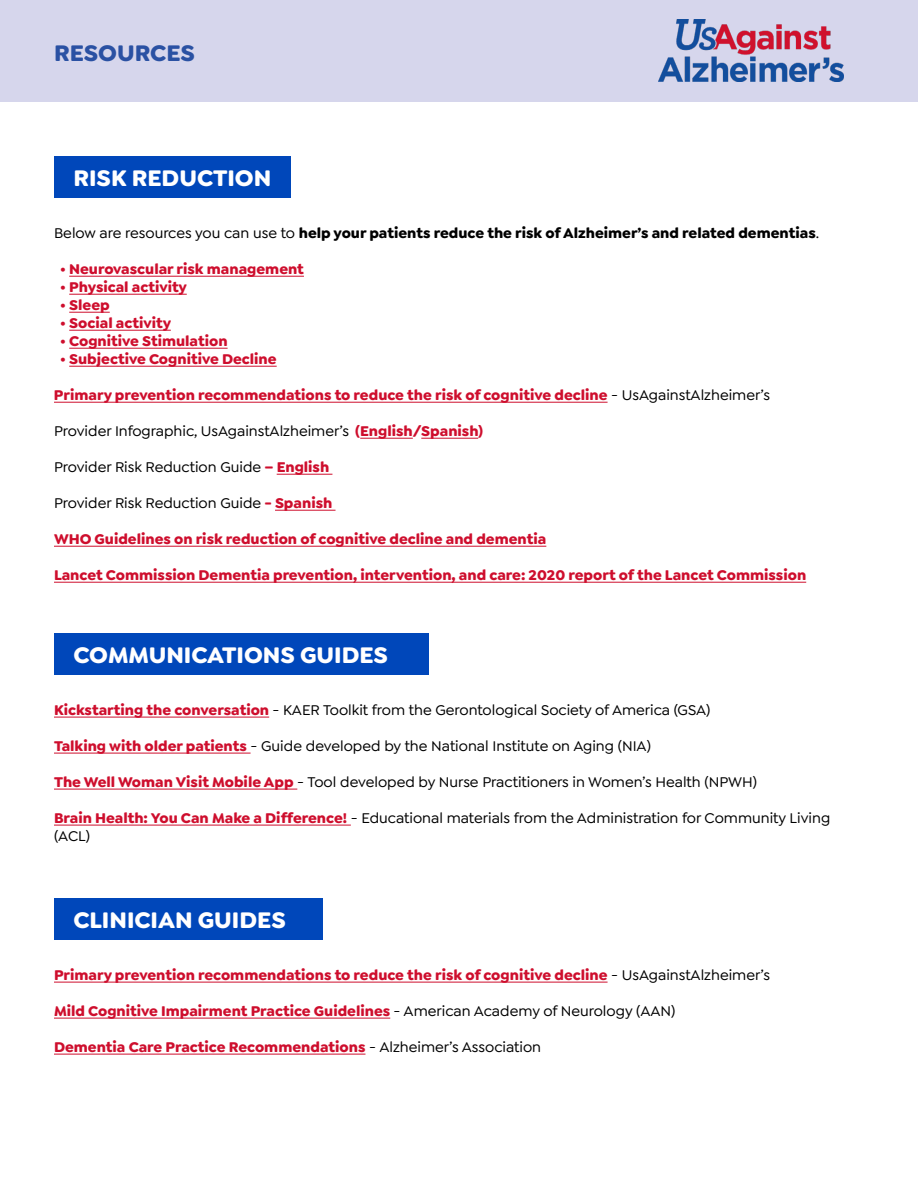
<style>
.page{position:relative;width:918px;height:1188px;background:#fff}
.page>*{position:absolute;margin:0;border:0;box-sizing:border-box;transform-origin:0 0}
.t1{font:700 24px "Goldplay";color:#fff}
.t2{font:700 24px "Goldplay";color:#2a51a3}
.t3{font:700 15px "Goldplay";color:#ce0e2d}
.t4{font:500 15px/18px "Goldplay";color:#000}
.t5{font:700 15px "Goldplay";color:#000}
.s1{font-weight:500}
.s2{font-weight:500;color:#000}
.s3{font-weight:700;color:#ce0e2d}
</style>
<div class="page">
<div style="left:0;top:0;width:918px;height:101px;background:#d6d6ec"></div>
<div style="left:54px;top:633px;width:375px;height:42px;background:#0047ba"></div>
<div style="left:54px;top:898px;width:269px;height:42px;background:#0047ba"></div>
<hr style="left:54px;top:717px;width:215px;height:1px;background:#ce0e2d">
<hr style="left:54px;top:753px;width:197px;height:1px;background:#ce0e2d">
<hr style="left:54px;top:789px;width:243px;height:1px;background:#ce0e2d">
<hr style="left:54px;top:825px;width:297px;height:1px;background:#ce0e2d">
<hr style="left:54px;top:982px;width:554px;height:1px;background:#ce0e2d">
<hr style="left:54px;top:1018px;width:336px;height:1px;background:#ce0e2d">
<hr style="left:54px;top:1054px;width:312px;height:1px;background:#ce0e2d">
<img style="left:658px;top:20px;width:185px;height:61px">
<div style="left:54px;top:156px;width:236px;height:42px;background:#0047ba"></div>
<hr style="left:69px;top:276px;width:235px;height:1px;background:#ce0e2d">
<hr style="left:69px;top:294px;width:118px;height:1px;background:#ce0e2d">
<hr style="left:69px;top:312px;width:41px;height:1px;background:#ce0e2d">
<hr style="left:69px;top:330px;width:102px;height:1px;background:#ce0e2d">
<hr style="left:69px;top:348px;width:159px;height:1px;background:#ce0e2d">
<hr style="left:69px;top:366px;width:208px;height:1px;background:#ce0e2d">
<hr style="left:54px;top:402px;width:554px;height:1px;background:#ce0e2d">
<hr style="left:360px;top:438px;width:53px;height:1px;background:#ce0e2d">
<hr style="left:421px;top:438px;width:57px;height:1px;background:#ce0e2d">
<hr style="left:277px;top:474px;width:55px;height:1px;background:#ce0e2d">
<hr style="left:275px;top:510px;width:61px;height:1px;background:#ce0e2d">
<hr style="left:54px;top:546px;width:492px;height:1px;background:#ce0e2d">
<hr style="left:54px;top:582px;width:752px;height:1px;background:#ce0e2d">
<h1 class="t2" style="left:54px;top:37px;width:143px">RESOURCES</h1>
<h1 class="t1" style="left:73px;top:162px;width:199px">RISK REDUCTION</h1>
<p class="t5" style="left:54px;top:224px;width:767px"><span class="s1">Below are resources you can use to</span> help your patients reduce the risk of Alzheimer’s and related dementias<span class="s1">.</span></p>
<p class="t3" style="left:60px;top:260px;width:245px">• Neurovascular risk management</p>
<p class="t3" style="left:60px;top:278px;width:128px">• Physical activity</p>
<p class="t3" style="left:60px;top:296px;width:51px">• Sleep</p>
<p class="t3" style="left:60px;top:314px;width:112px">• Social activity</p>
<p class="t3" style="left:60px;top:332px;width:169px">• Cognitive Stimulation</p>
<p class="t3" style="left:60px;top:350px;width:218px">• Subjective Cognitive Decline</p>
<p class="t3" style="left:54px;top:386px;width:717px">Primary prevention recommendations to reduce the risk of cognitive decline <span class="s2">- UsAgainstAlzheimer’s</span></p>
<p class="t4" style="left:54px;top:422px;width:431px">Provider Infographic, UsAgainstAlzheimer’s <span class="s3">(English/Spanish)</span></p>
<p class="t4" style="left:54px;top:458px;width:277px">Provider Risk Reduction Guide <span class="s3">– English</span></p>
<p class="t4" style="left:54px;top:494px;width:280px">Provider Risk Reduction Guide <span class="s3">- Spanish</span></p>
<p class="t3" style="left:54px;top:530px;width:494px">WHO Guidelines on risk reduction of cognitive decline and dementia</p>
<p class="t3" style="left:54px;top:566px;width:754px">Lancet Commission Dementia prevention, intervention, and care: 2020 report of the Lancet Commission</p>
<h1 class="t1" style="left:73px;top:639px;width:316px">COMMUNICATIONS GUIDES</h1>
<p class="t4" style="left:54px;top:701px;width:658px"><span class="s3">Kickstarting the conversation</span> - KAER Toolkit from the Gerontological Society of America (GSA)</p>
<p class="t4" style="left:54px;top:737px;width:598px"><span class="s3">Talking with older patients</span> - Guide developed by the National Institute on Aging (NIA)</p>
<p class="t4" style="left:54px;top:773px;width:705px"><span class="s3">The Well Woman Visit Mobile App</span> - Tool developed by Nurse Practitioners in Women’s Health (NPWH)</p>
<p class="t4" style="left:54px;top:809px;width:778px"><span class="s3">Brain Health: You Can Make a Difference!</span> - Educational materials from the Administration for Community Living (ACL)</p>
<h1 class="t1" style="left:73px;top:904px;width:214px">CLINICIAN GUIDES</h1>
<p class="t3" style="left:54px;top:965px;width:717px">Primary prevention recommendations to reduce the risk of cognitive decline <span class="s2">- UsAgainstAlzheimer’s</span></p>
<p class="t3" style="left:54px;top:1001px;width:623px">Mild Cognitive Impairment Practice Guidelines <span class="s2">- American Academy of Neurology (AAN)</span></p>
<p class="t3" style="left:54px;top:1037px;width:489px">Dementia Care Practice Recommendations <span class="s2">- Alzheimer’s Association</span></p>
</div>
